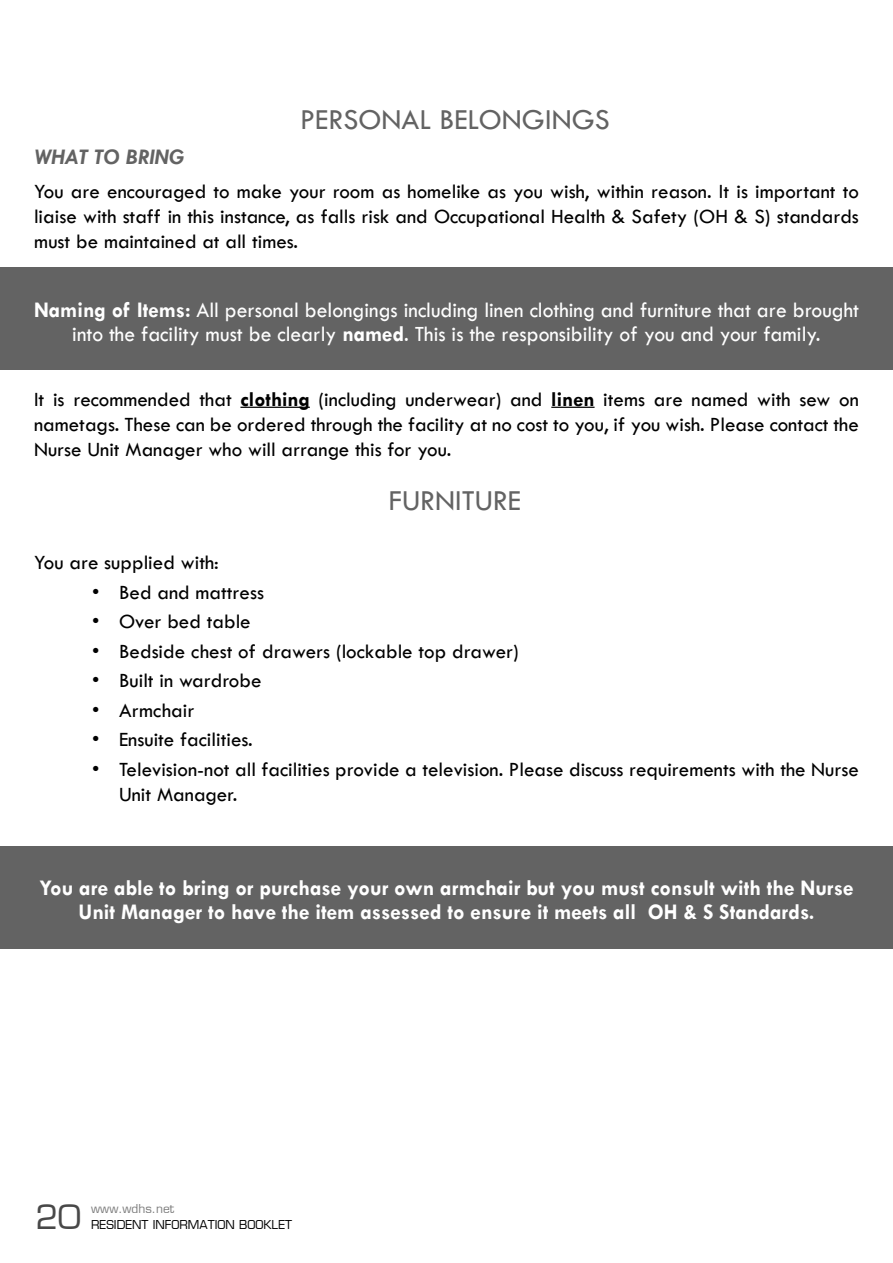
<style>
.page{position:relative;width:893px;height:1263px;background:#fff}
.page>*{position:absolute;margin:0;border:0;box-sizing:border-box;transform-origin:0 0}
.t1{font:33px "Euromode Plain";color:#484848}
.t2{font:30px "Tw Cen";color:#636363}
.t3{font:22.5px/24px "Tw Cen";color:#fff;text-align:center;scale:.96 1}
.t4{font:700 22.5px/24px "Tw Cen";color:#fff;text-align:center}
.t5{font:italic 700 22.5px "Tw Cen";color:#636363}
.t6{font:21px/25.2px "Tw Cen";color:#000;text-align:justify}
.t7{font:12px "Euromode Plain";color:#000}
.t8{font:12px "Euromode Plain";color:#7c7c7c}
.s1{font-weight:700}
</style>
<div class="page">
<div style="left:0;top:268px;width:893px;height:102px;background:#636363"></div>
<hr style="left:240px;top:407px;width:70px;height:1px;background:#000">
<hr style="left:551px;top:407px;width:44px;height:1px;background:#000">
<div style="left:0;top:846px;width:893px;height:102px;background:#636363"></div>
<h2 class="t2" style="left:300px;top:101px;width:311px">PERSONAL BELONGINGS</h2>
<p class="t5" style="left:34px;top:144px;width:32px">WHAT</p>
<p class="t5" style="left:94px;top:144px;width:77px">TO BRING</p>
<p class="t6" style="left:34px;top:179px;width:826px">You are encouraged to make your room as homelike as you wish, within reason. It is important to liaise with staff in this instance, as falls risk and Occupational Health &amp; Safety (OH &amp; S) standards must be maintained at all times.</p>
<p class="t3" style="left:34px;top:297px;width:861px"><span class="s1">Naming of Items:</span> All personal belongings including linen clothing and furniture that are brought into the facility must be clearly <span class="s1">named</span>. This is the responsibility of you and your family.</p>
<p class="t6" style="left:34px;top:386px;width:826px">It is recommended that <span class="s1">clothing</span> (including underwear) and <span class="s1">linen</span> items are named with sew on nametags. These can be ordered through the facility at no cost to you, if you wish. Please contact the Nurse Unit Manager who will arrange this for you.</p>
<h2 class="t2" style="left:389px;top:482px;width:134px">FURNITURE</h2>
<p class="t6" style="left:34px;top:550px;width:186px">You are supplied with:</p>
<p class="t6" style="left:92px;top:579px;width:174px">• Bed and mattress</p>
<p class="t6" style="left:92px;top:609px;width:160px">• Over bed table</p>
<p class="t6" style="left:92px;top:638px;width:428px">• Bedside chest of drawers (lockable top drawer)</p>
<p class="t6" style="left:92px;top:668px;width:171px">• Built in wardrobe</p>
<p class="t6" style="left:92px;top:697px;width:104px">• Armchair</p>
<p class="t6" style="left:92px;top:727px;width:162px">• Ensuite facilities.</p>
<p class="t6" style="left:119px;top:756px;width:741px;text-indent:-27px">• Television-not all facilities provide a television. Please discuss requirements with the Nurse<br>Unit Manager.</p>
<p class="t4" style="left:40px;top:875px;width:815px">You are able to bring or purchase your own armchair but you must consult with the Nurse<br>Unit Manager to have the item assessed to ensure it meets all OH &amp; S Standards.</p>
<h1 class="t1" style="left:36px;top:1197px;width:47px">20</h1>
<p class="t8" style="left:91px;top:1201px;width:84px">WWW.WDHS.NET</p>
<p class="t7" style="left:91px;top:1217px;width:202px">RESIDENT INFORMATION BOOKLET</p>
</div>
